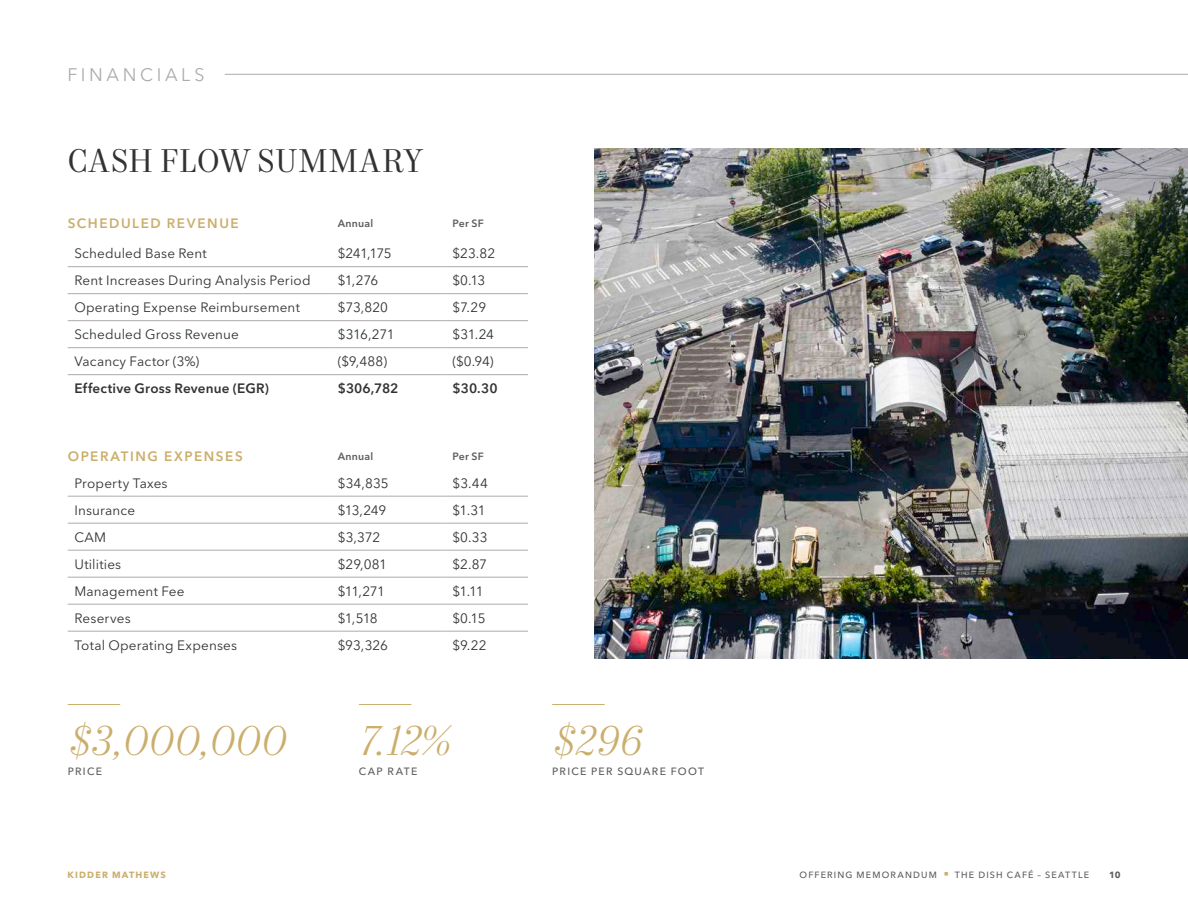
<style>
.page{position:relative;width:1188px;height:918px;background:#fff}
.page>*{position:absolute;margin:0;border:0;box-sizing:border-box;transform-origin:0 0}
.Stat_Italic_-_Gold_2023{font:italic 300 42px "Mort Modern 07";letter-spacing:.01em;color:#cbae6b}
.Headline_-_Level_2_-_Charcoal_2023{font:33px "Mort Modern 08";letter-spacing:.01em;color:#313234}
.Section_Identifier_-_Sterling_2023{font:18px "Avenir Next LT Pro";letter-spacing:.2em;color:#afabac}
.Table_Input_-_Charcoal_2023{font:13.5px "Avenir Next LT Pro";letter-spacing:.01em;color:#313234}
.Table_Input_Emphasis_-_Charcoal_2023{font:600 13.5px "Avenir Next LT Pro";letter-spacing:.015em;color:#313234}
.Subhead_-_Level_1_-_Gold_2023{font:600 13.5px "Avenir Next LT Pro";letter-spacing:.115em;color:#cbae6b}
.Stat_Label_-_Ash_2023{font:500 10.5px "Avenir Next LT Pro";letter-spacing:.12em;color:#5e5d5d}
.Table_Descriptor_-_Ash_2023{font:600 10.5px "Avenir Next LT Pro";letter-spacing:.025em;color:#5e5d5d}
.t1{font:500 9px "Avenir Next LT Pro";letter-spacing:.13em;color:#5e5d5d}
.t2{font:700 9px "Avenir Next LT Pro";letter-spacing:.13em;color:#cbae6b}
.t3{font:700 9px "Avenir Next LT Pro";color:#5e5d5d}
.s1{color:#cbae6b}
</style>
<div class="page">
<hr style="left:68px;top:266px;width:263px;height:1px;background:#afabac">
<hr style="left:331px;top:266px;width:115px;height:1px;background:#afabac">
<hr style="left:446px;top:266px;width:82px;height:1px;background:#afabac">
<hr style="left:68px;top:293px;width:263px;height:1px;background:#afabac">
<hr style="left:331px;top:293px;width:115px;height:1px;background:#afabac">
<hr style="left:446px;top:293px;width:82px;height:1px;background:#afabac">
<hr style="left:68px;top:320px;width:263px;height:1px;background:#afabac">
<hr style="left:331px;top:320px;width:115px;height:1px;background:#afabac">
<hr style="left:446px;top:320px;width:82px;height:1px;background:#afabac">
<hr style="left:68px;top:347px;width:263px;height:1px;background:#afabac">
<hr style="left:331px;top:347px;width:115px;height:1px;background:#afabac">
<hr style="left:446px;top:347px;width:82px;height:1px;background:#afabac">
<hr style="left:68px;top:374px;width:263px;height:1px;background:#afabac">
<hr style="left:331px;top:374px;width:115px;height:1px;background:#afabac">
<hr style="left:446px;top:374px;width:82px;height:1px;background:#afabac">
<hr style="left:68px;top:496px;width:263px;height:1px;background:#afabac">
<hr style="left:331px;top:496px;width:115px;height:1px;background:#afabac">
<hr style="left:446px;top:496px;width:82px;height:1px;background:#afabac">
<hr style="left:68px;top:523px;width:263px;height:1px;background:#afabac">
<hr style="left:331px;top:523px;width:115px;height:1px;background:#afabac">
<hr style="left:446px;top:523px;width:82px;height:1px;background:#afabac">
<hr style="left:68px;top:550px;width:263px;height:1px;background:#afabac">
<hr style="left:331px;top:550px;width:115px;height:1px;background:#afabac">
<hr style="left:446px;top:550px;width:82px;height:1px;background:#afabac">
<hr style="left:68px;top:577px;width:263px;height:1px;background:#afabac">
<hr style="left:331px;top:577px;width:115px;height:1px;background:#afabac">
<hr style="left:446px;top:577px;width:82px;height:1px;background:#afabac">
<hr style="left:68px;top:604px;width:263px;height:1px;background:#afabac">
<hr style="left:331px;top:604px;width:115px;height:1px;background:#afabac">
<hr style="left:446px;top:604px;width:82px;height:1px;background:#afabac">
<hr style="left:68px;top:631px;width:263px;height:1px;background:#afabac">
<hr style="left:331px;top:631px;width:115px;height:1px;background:#afabac">
<hr style="left:446px;top:631px;width:82px;height:1px;background:#afabac">
<hr style="left:68px;top:704px;width:52px;height:1px;background:#cbae6b">
<hr style="left:359px;top:704px;width:52px;height:1px;background:#cbae6b">
<hr style="left:552px;top:704px;width:53px;height:1px;background:#cbae6b">
<img style="left:594px;top:148px;width:594px;height:511px">
<hr style="left:225px;top:74px;width:963px;height:1px;background:#afabac">
<p class="Section_Identifier_-_Sterling_2023" style="left:68px;top:64px;width:139px">FINANCIALS</p>
<p class="Headline_-_Level_2_-_Charcoal_2023" style="left:68px;top:141px;width:357px">CASH FLOW SUMMARY</p>
<p class="Subhead_-_Level_1_-_Gold_2023" style="left:68px;top:215px;width:173px">SCHEDULED REVENUE</p>
<p class="Table_Descriptor_-_Ash_2023" style="left:338px;top:217px;width:37px">Annual</p>
<p class="Table_Descriptor_-_Ash_2023" style="left:452px;top:217px;width:33px">Per SF</p>
<p class="Table_Input_-_Charcoal_2023" style="left:74px;top:246px;width:134px">Scheduled Base Rent</p>
<p class="Table_Input_-_Charcoal_2023" style="left:338px;top:246px;width:56px">$241,175</p>
<p class="Table_Input_-_Charcoal_2023" style="left:452px;top:246px;width:44px">$23.82</p>
<p class="Table_Input_-_Charcoal_2023" style="left:74px;top:273px;width:238px">Rent Increases During Analysis Period</p>
<p class="Table_Input_-_Charcoal_2023" style="left:338px;top:273px;width:42px">$1,276</p>
<p class="Table_Input_-_Charcoal_2023" style="left:452px;top:273px;width:34px">$0.13</p>
<p class="Table_Input_-_Charcoal_2023" style="left:74px;top:300px;width:227px">Operating Expense Reimbursement</p>
<p class="Table_Input_-_Charcoal_2023" style="left:338px;top:300px;width:52px">$73,820</p>
<p class="Table_Input_-_Charcoal_2023" style="left:452px;top:300px;width:35px">$7.29</p>
<p class="Table_Input_-_Charcoal_2023" style="left:74px;top:327px;width:166px">Scheduled Gross Revenue</p>
<p class="Table_Input_-_Charcoal_2023" style="left:338px;top:327px;width:58px">$316,271</p>
<p class="Table_Input_-_Charcoal_2023" style="left:452px;top:327px;width:43px">$31.24</p>
<p class="Table_Input_-_Charcoal_2023" style="left:74px;top:354px;width:126px">Vacancy Factor (3%)</p>
<p class="Table_Input_-_Charcoal_2023" style="left:338px;top:354px;width:51px">($9,488)</p>
<p class="Table_Input_-_Charcoal_2023" style="left:452px;top:354px;width:43px">($0.94)</p>
<p class="Table_Input_Emphasis_-_Charcoal_2023" style="left:74px;top:380px;width:196px">Effective Gross Revenue (EGR)</p>
<p class="Table_Input_Emphasis_-_Charcoal_2023" style="left:338px;top:380px;width:62px">$306,782</p>
<p class="Table_Input_Emphasis_-_Charcoal_2023" style="left:452px;top:380px;width:47px">$30.30</p>
<p class="Subhead_-_Level_1_-_Gold_2023" style="left:68px;top:448px;width:177px">OPERATING EXPENSES</p>
<p class="Table_Descriptor_-_Ash_2023" style="left:338px;top:450px;width:37px">Annual</p>
<p class="Table_Descriptor_-_Ash_2023" style="left:452px;top:450px;width:33px">Per SF</p>
<p class="Table_Input_-_Charcoal_2023" style="left:74px;top:475px;width:95px">Property Taxes</p>
<p class="Table_Input_-_Charcoal_2023" style="left:338px;top:475px;width:53px">$34,835</p>
<p class="Table_Input_-_Charcoal_2023" style="left:452px;top:475px;width:37px">$3.44</p>
<p class="Table_Input_-_Charcoal_2023" style="left:74px;top:502px;width:62px">Insurance</p>
<p class="Table_Input_-_Charcoal_2023" style="left:338px;top:502px;width:50px">$13,249</p>
<p class="Table_Input_-_Charcoal_2023" style="left:452px;top:502px;width:35px">$1.31</p>
<p class="Table_Input_-_Charcoal_2023" style="left:74px;top:529px;width:33px">CAM</p>
<p class="Table_Input_-_Charcoal_2023" style="left:338px;top:529px;width:44px">$3,372</p>
<p class="Table_Input_-_Charcoal_2023" style="left:452px;top:529px;width:37px">$0.33</p>
<p class="Table_Input_-_Charcoal_2023" style="left:74px;top:556px;width:48px">Utilities</p>
<p class="Table_Input_-_Charcoal_2023" style="left:338px;top:556px;width:51px">$29,081</p>
<p class="Table_Input_-_Charcoal_2023" style="left:452px;top:556px;width:36px">$2.87</p>
<p class="Table_Input_-_Charcoal_2023" style="left:74px;top:583px;width:112px">Management Fee</p>
<p class="Table_Input_-_Charcoal_2023" style="left:338px;top:583px;width:49px">$11,271</p>
<p class="Table_Input_-_Charcoal_2023" style="left:452px;top:583px;width:33px">$1.11</p>
<p class="Table_Input_-_Charcoal_2023" style="left:74px;top:610px;width:58px">Reserves</p>
<p class="Table_Input_-_Charcoal_2023" style="left:338px;top:610px;width:41px">$1,518</p>
<p class="Table_Input_-_Charcoal_2023" style="left:452px;top:610px;width:35px">$0.15</p>
<p class="Table_Input_-_Charcoal_2023" style="left:74px;top:637px;width:164px">Total Operating Expenses</p>
<p class="Table_Input_-_Charcoal_2023" style="left:338px;top:637px;width:52px">$93,326</p>
<p class="Table_Input_-_Charcoal_2023" style="left:452px;top:637px;width:36px">$9.22</p>
<p class="Stat_Italic_-_Gold_2023" style="left:68px;top:716px;width:219px">$3,000,000</p>
<p class="Stat_Label_-_Ash_2023" style="left:68px;top:765px;width:36px">PRICE</p>
<p class="Stat_Italic_-_Gold_2023" style="left:359px;top:716px;width:94px">7.12%</p>
<p class="Stat_Label_-_Ash_2023" style="left:359px;top:765px;width:60px">CAP RATE</p>
<p class="Stat_Italic_-_Gold_2023" style="left:552px;top:716px;width:90px">$296</p>
<p class="Stat_Label_-_Ash_2023" style="left:552px;top:765px;width:153px">PRICE PER SQUARE FOOT</p>
<p class="t2" style="left:68px;top:869px;width:100px">KIDDER MATHEWS</p>
<p class="t1" style="left:800px;top:869px;width:291px">OFFERING MEMORANDUM <span class="s1">■</span> THE DISH CAFÉ – SEATTLE</p>
<p class="t3" style="left:1109px;top:869px;width:13px">10</p>
</div>
